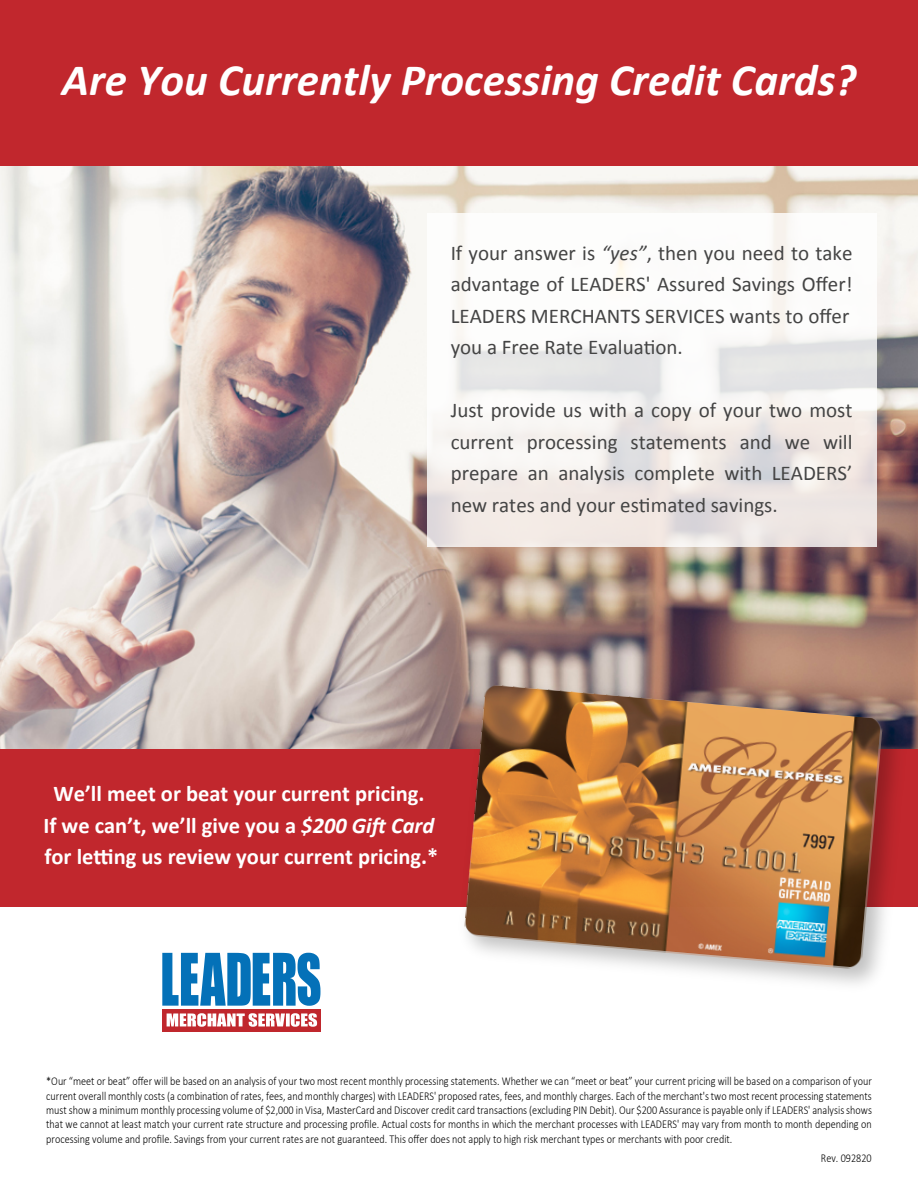
<style>
.page{position:relative;width:918px;height:1188px;background:#fff}
.page>*{position:absolute;margin:0;border:0;box-sizing:border-box;transform-origin:0 0}
.t1{font:italic 700 45px "Calibri";color:#fff}
.t2{font:700 22.5px/31.5px "Calibri";color:#fff;text-align:center}
.t3{font:21px/31.5px "Calibri";color:#444}
.t4{font:300 12px/14.4px "Calibri";color:#000;text-align:justify;scale:.85 1}
.s1{font-style:italic}
</style>
<div class="page">
<div style="left:0;top:0;width:918px;height:906px;background:#c1272d"></div>
<img style="left:0;top:166px;width:918px;height:583px">
<svg style="left:427px;top:213px;width:450px;height:334px;background:#f3f1ef"></svg>
<img style="left:450px;top:672px;width:465px;height:312px">
<img style="left:464px;top:684px;width:419px;height:286px">
<div style="left:162px;top:1009px;width:159px;height:22px;background:#c0272d"></div>
<svg style="left:167px;top:1013px;width:150px;height:14px"></svg>
<svg style="left:162px;top:953px;width:158px;height:53px"></svg>
<h1 class="t1" style="left:62px;top:48px;width:796px">Are You Currently Processing Credit Cards?</h1>
<h3 class="t3" style="left:451px;top:237px;width:403px">If your answer is <span class="s1">“yes”</span>, then you need to take advantage of LEADERS' Assured Savings Offer!<br>LEADERS MERCHANTS SERVICES wants to offer you a Free Rate Evaluation.</h3>
<h3 class="t3" style="left:451px;top:394px;width:403px;text-align:justify">Just provide us with a copy of your two most current processing statements and we will prepare an analysis complete with LEADERS’ new rates and your estimated savings.</h3>
<h2 class="t2" style="left:43px;top:777px;width:397px">We’ll meet or beat your current pricing.<br>If we can’t, we’ll give you a <span class="s1">$200 Gift Card </span>for letting us review your current pricing.*</h2>
<p class="t4" style="left:46px;top:1074px;width:973px">*Our “meet or beat” offer will be based on an analysis of your two most recent monthly processing statements. Whether we can “meet or beat” your current pricing will be based on a comparison of your current overall monthly costs (a combination of rates, fees, and monthly charges) with LEADERS' proposed rates, fees, and monthly charges. Each of the merchant's two most recent processing statements must show a minimum monthly processing volume of $2,000 in Visa, MasterCard and Discover credit card transactions (excluding PIN Debit). Our $200 Assurance is payable only if LEADERS' analysis shows that we cannot at least match your current rate structure and processing profile. Actual costs for months in which the merchant processes with LEADERS' may vary from month to month depending on processing volume and profile. Savings from your current rates are not guaranteed. This offer does not apply to high risk merchant types or merchants with poor credit.</p>
<p class="t4" style="left:821px;top:1151px;width:61px">Rev. 092820</p>
</div>
